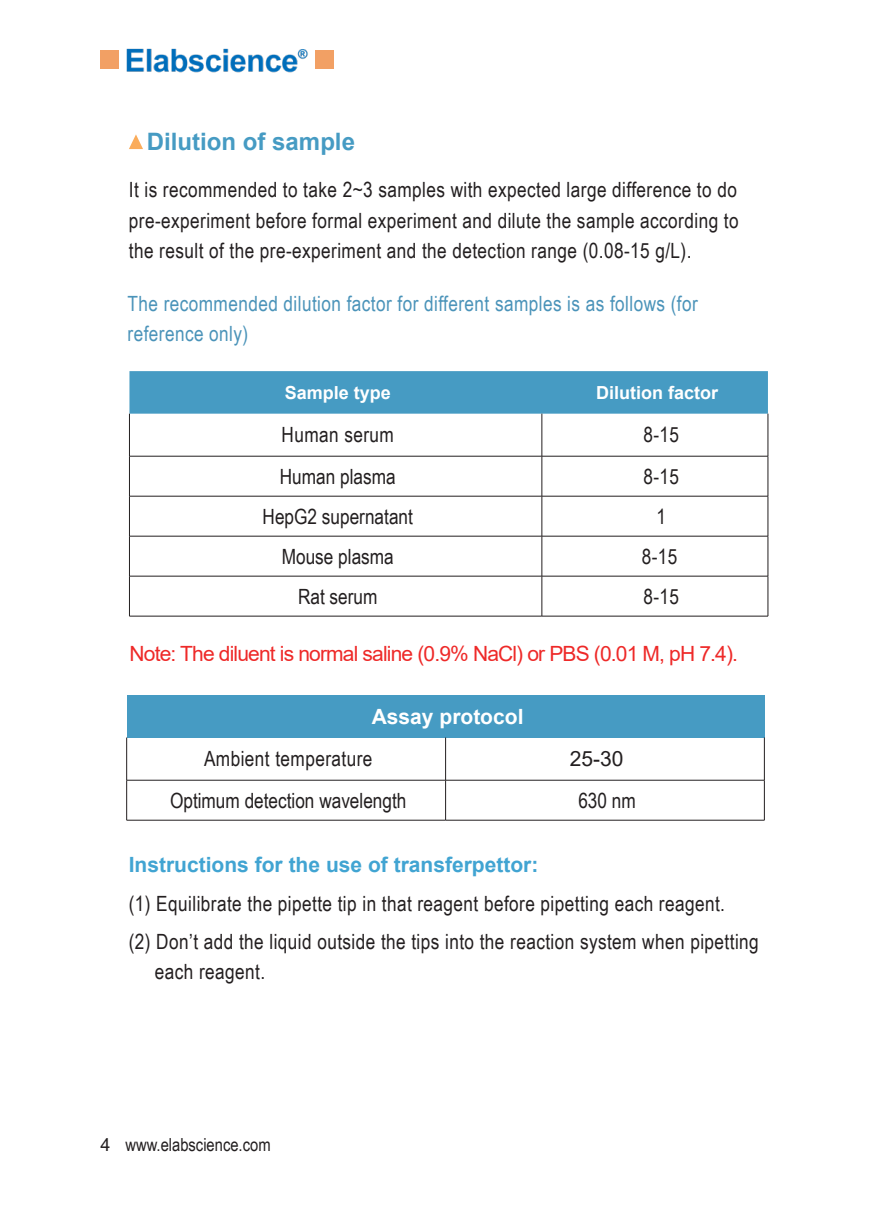
<style>
.page{position:relative;width:893px;height:1208px;background:#fff}
.page>*{position:absolute;margin:0;border:0;box-sizing:border-box;transform-origin:0 0}
.t1{font:700 24px "Arial";color:#469bc3}
.t2{font:21px/30px "Arial Narrow";letter-spacing:.02em;color:#231f20;text-align:justify}
.t3{font:21px/30px "Arial Narrow";letter-spacing:.02em;color:#4a93b9}
.t4{font:21px "Arial Narrow";color:#231f20}
.t5{font:21px "Arial";letter-spacing:-.04em;color:#ee2928}
.t6{font:700 21px "Arial";color:#41a4d2}
.t7{font:700 21px "Arial";color:#fff}
.t8{font:21px "Arial";color:#231f20}
.t9{font:700 18px "Arial";color:#fff}
.t10{font:18px "Arial Narrow";color:#231f20}
.s1{font-family:"Arial"}
</style>
<div class="page">
<img style="left:126px;top:48px;width:182px;height:25px">
<div style="left:315px;top:51px;width:18px;height:18px;background:#f2a064"></div>
<div style="left:101px;top:51px;width:18px;height:18px;background:#f2a064"></div>
<div style="left:127px;top:695px;width:637px;height:42px;background:#469bc3"></div>
<hr style="left:127px;top:779px;width:319px;height:1px;background:#231f20">
<hr style="left:446px;top:779px;width:318px;height:1px;background:#231f20">
<hr style="left:127px;top:819px;width:319px;height:1px;background:#231f20">
<hr style="left:446px;top:819px;width:318px;height:1px;background:#231f20">
<hr style="left:126px;top:737px;width:1px;height:43px;background:#231f20">
<hr style="left:126px;top:780px;width:1px;height:40px;background:#231f20">
<hr style="left:445px;top:737px;width:1px;height:43px;background:#231f20">
<hr style="left:764px;top:737px;width:1px;height:43px;background:#231f20">
<hr style="left:445px;top:780px;width:1px;height:40px;background:#231f20">
<hr style="left:764px;top:780px;width:1px;height:40px;background:#231f20">
<svg style="left:129px;top:134px;width:14px;height:15px"></svg>
<div style="left:129px;top:371px;width:639px;height:43px;background:#469bc3"></div>
<hr style="left:129px;top:456px;width:413px;height:1px;background:#231f20">
<hr style="left:542px;top:456px;width:226px;height:1px;background:#231f20">
<hr style="left:129px;top:495px;width:413px;height:2px;background:#231f20">
<hr style="left:542px;top:495px;width:226px;height:2px;background:#231f20">
<hr style="left:129px;top:535px;width:413px;height:1px;background:#231f20">
<hr style="left:542px;top:535px;width:226px;height:1px;background:#231f20">
<hr style="left:129px;top:575px;width:413px;height:1px;background:#231f20">
<hr style="left:542px;top:575px;width:226px;height:1px;background:#231f20">
<hr style="left:129px;top:615px;width:413px;height:1px;background:#231f20">
<hr style="left:129px;top:414px;width:1px;height:42px;background:#231f20">
<hr style="left:129px;top:456px;width:1px;height:40px;background:#231f20">
<hr style="left:129px;top:496px;width:1px;height:40px;background:#231f20">
<hr style="left:129px;top:536px;width:1px;height:40px;background:#231f20">
<hr style="left:129px;top:576px;width:1px;height:40px;background:#231f20">
<hr style="left:541px;top:414px;width:1px;height:42px;background:#231f20">
<hr style="left:767px;top:414px;width:1px;height:42px;background:#231f20">
<hr style="left:541px;top:456px;width:1px;height:40px;background:#231f20">
<hr style="left:767px;top:456px;width:1px;height:40px;background:#231f20">
<hr style="left:541px;top:496px;width:1px;height:40px;background:#231f20">
<hr style="left:767px;top:496px;width:1px;height:40px;background:#231f20">
<hr style="left:541px;top:536px;width:1px;height:40px;background:#231f20">
<hr style="left:767px;top:536px;width:1px;height:40px;background:#231f20">
<hr style="left:541px;top:576px;width:1px;height:40px;background:#231f20">
<hr style="left:767px;top:576px;width:1px;height:40px;background:#231f20">
<hr style="left:542px;top:615px;width:226px;height:1px;background:#231f20">
<p class="t1" style="left:147px;top:125px;width:210px">Dilution of sample</p>
<p class="t2" style="left:129px;top:174px;width:611px">It is recommended to take 2~3 samples with expected large difference to do pre-experiment before formal experiment and dilute the sample according to the result of the pre-experiment and the detection range (0.08-15 g/L).</p>
<p class="t3" style="left:128px;top:288px;width:572px">The recommended dilution factor for different samples is as follows (for reference only)</p>
<p class="t9" style="left:285px;top:380px;width:108px">Sample type</p>
<p class="t9" style="left:596px;top:380px;width:124px">Dilution factor</p>
<p class="t2" style="left:282px;top:419px;width:114px">Human serum</p>
<p class="t2" style="left:643px;top:419px;width:37px">8-15</p>
<p class="t4" style="left:280px;top:461px;width:117px">Human plasma</p>
<p class="t2" style="left:643px;top:460px;width:37px">8-15</p>
<p class="t4" style="left:263px;top:501px;width:152px">HepG2 supernatant</p>
<p class="t2" style="left:656px;top:500px;width:11px">1</p>
<p class="t4" style="left:282px;top:541px;width:113px">Mouse plasma</p>
<p class="t2" style="left:642px;top:540px;width:37px">8-15</p>
<p class="t4" style="left:298px;top:581px;width:81px">Rat serum</p>
<p class="t2" style="left:643px;top:580px;width:37px">8-15</p>
<p class="t5" style="left:130px;top:638px;width:610px">Note: The diluent is normal saline (0.9% NaCl) or PBS (0.01 M, pH 7.4).</p>
<p class="t7" style="left:372px;top:701px;width:153px">Assay protocol</p>
<p class="t2" style="left:204px;top:743px;width:170px">Ambient temperature</p>
<p class="t8" style="left:570px;top:744px;width:55px">25-30</p>
<p class="t4" style="left:170px;top:785px;width:238px">Optimum detection wavelength</p>
<p class="t2" style="left:578px;top:784px;width:59px">630 nm</p>
<p class="t6" style="left:129px;top:850px;width:411px">Instructions for the use of transferpettor:</p>
<p class="t2" style="left:129px;top:887px;width:598px">(1) Equilibrate the pipette tip in that reagent before pipetting each reagent.</p>
<p class="t2" style="left:155px;top:926px;width:605px;text-indent:-26px">(2) Don’t add the liquid outside the tips into the reaction system when pipetting each reagent.</p>
<p class="t10" style="left:101px;top:1131px;width:172px"><span class="s1">4</span> www.elabscience.com</p>
</div>
